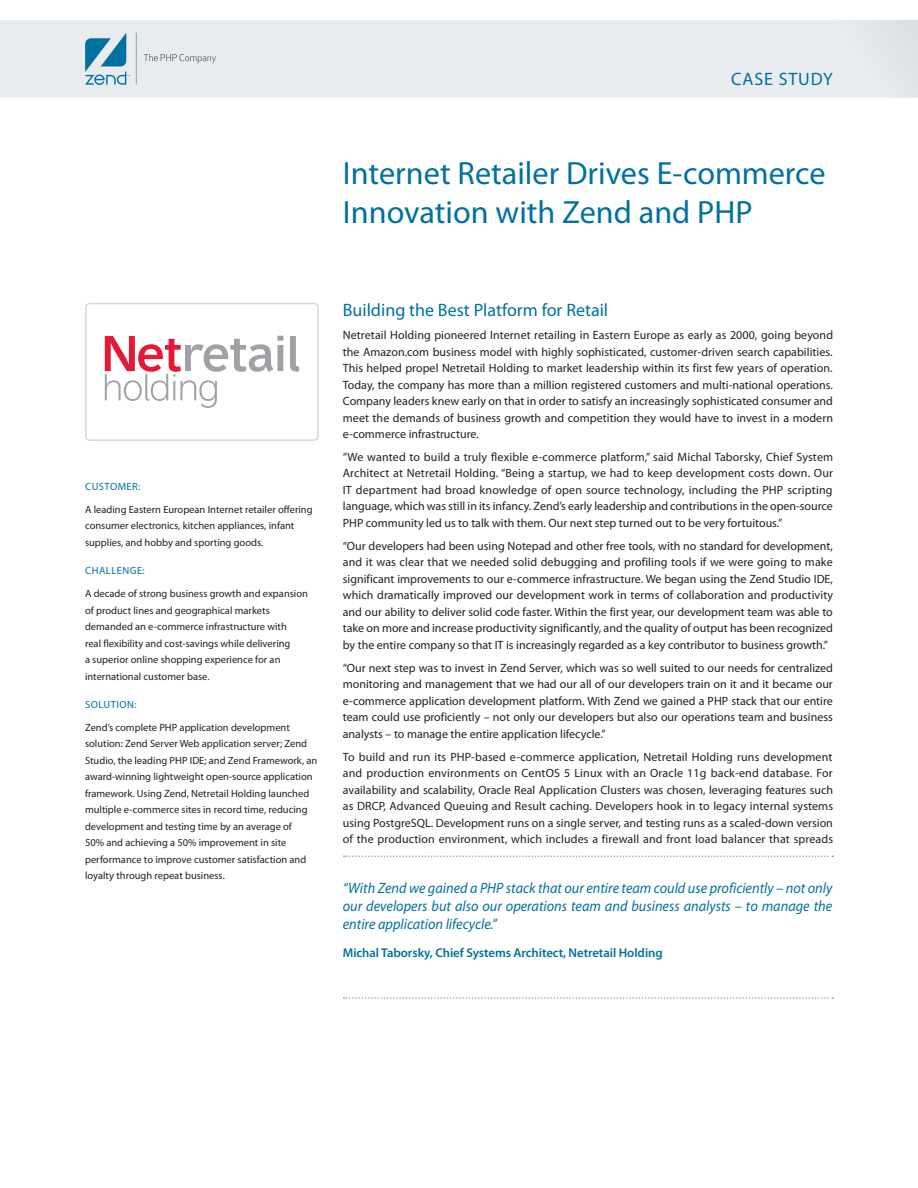
<style>
.page{position:relative;width:918px;height:1188px;background:#fff}
.page>*{position:absolute;margin:0;border:0;box-sizing:border-box;transform-origin:0 0}
.Main_Title{font:32.25px/38.7px "Myriad Pro";color:#01719f}
.Header_2{font:18px "Myriad Pro";color:#01719f}
.Intro_text{font:18px "Myriad Pro";letter-spacing:.05em;color:#01719f}
.t1{font:italic 15px/18px "Myriad Pro";color:#01719f;text-align:justify;scale:.95 1}
.t2{font:600 12.75px "Myriad Pro";letter-spacing:-.005em;color:#01719f}
.BodyText{font:12px/16.5px "Myriad Pro";color:#231f20;text-align:justify}
.Table_text{font:10.5px/16.5px "Myriad Pro";color:#231f20}
.Table_text-title{font:10.5px "Myriad Pro";letter-spacing:.045em;color:#01719f}
</style>
<div class="page">
<div style="left:0;top:20px;width:918px;height:78px;background:#e9ecee"></div>
<svg style="left:85px;top:33px;width:45px;height:52px;background:#83b6cb"></svg>
<hr style="left:136px;top:33px;width:1px;height:52px;background:#93a0aa">
<svg style="left:144px;top:54px;width:72px;height:10px"></svg>
<div style="left:85px;top:303px;width:234px;height:138px;border:2px solid #d4d9dd;border-radius:4px"></div>
<svg style="left:344px;top:855px;width:489px;height:2px"></svg>
<svg style="left:344px;top:997px;width:489px;height:2px"></svg>
<svg style="left:290px;top:336px;width:9px;height:36px"></svg>
<svg style="left:105px;top:336px;width:178px;height:72px"></svg>
<p class="Intro_text" style="left:731px;top:68px;width:103px">CASE STUDY</p>
<p class="Main_Title" style="left:343px;top:154px;width:484px">Internet Retailer Drives E-commerce<br>Innovation with Zend and PHP</p>
<p class="Table_text-title" style="left:85px;top:480px;width:57px">CUSTOMER:</p>
<p class="Table_text" style="left:85px;top:501px;width:229px">A leading Eastern European Internet retailer offering consumer electronics, kitchen appliances, infant supplies, and hobby and sporting goods.</p>
<p class="Table_text-title" style="left:85px;top:564px;width:61px">CHALLENGE:</p>
<p class="Table_text" style="left:85px;top:585px;width:224px">A decade of strong business growth and expansion of product lines and geographical markets demanded an e-commerce infrastructure with<br>real flexibility and cost-savings while delivering<br>a superior online shopping experience for an international customer base.</p>
<p class="Table_text-title" style="left:85px;top:698px;width:53px">SOLUTION:</p>
<p class="Table_text" style="left:85px;top:719px;width:234px">Zend’s complete PHP application development solution: Zend Server Web application server; Zend Studio, the leading PHP IDE; and Zend Framework, an award-winning lightweight open-source application framework. Using Zend, Netretail Holding launched multiple e-commerce sites in record time, reducing development and testing time by an average of<br>50% and achieving a 50% improvement in site performance to improve customer satisfaction and loyalty through repeat business.</p>
<p class="Header_2" style="left:343px;top:299px;width:267px">Building the Best Platform for Retail</p>
<p class="BodyText" style="left:343px;top:327px;width:492px">Netretail Holding pioneered Internet retailing in Eastern Europe as early as 2000, going beyond the Amazon.com business model with highly sophisticated, customer-driven search capabilities.<br>This helped propel Netretail Holding to market leadership within its first few years of operation.<br>Today, the company has more than a million registered customers and multi-national operations.<br>Company leaders knew early on that in order to satisfy an increasingly sophisticated consumer and meet the demands of business growth and competition they would have to invest in a modern e-commerce infrastructure.</p>
<p class="BodyText" style="left:343px;top:449px;width:492px">“We wanted to build a truly flexible e-commerce platform,” said Michal Taborsky, Chief System Architect at Netretail Holding. “Being a startup, we had to keep development costs down. Our IT department had broad knowledge of open source technology, including the PHP scripting language, which was still in its infancy. Zend’s early leadership and contributions in the open-source PHP community led us to talk with them. Our next step turned out to be very fortuitous.”</p>
<p class="BodyText" style="left:343px;top:537px;width:492px">“Our developers had been using Notepad and other free tools, with no standard for development, and it was clear that we needed solid debugging and profiling tools if we were going to make significant improvements to our e-commerce infrastructure. We began using the Zend Studio IDE, which dramatically improved our development work in terms of collaboration and productivity and our ability to deliver solid code faster. Within the first year, our development team was able to take on more and increase productivity significantly, and the quality of output has been recognized by the entire company so that IT is increasingly regarded as a key contributor to business growth.”</p>
<p class="BodyText" style="left:343px;top:659px;width:492px">“Our next step was to invest in Zend Server, which was so well suited to our needs for centralized monitoring and management that we had our all of our developers train on it and it became our e-commerce application development platform. With Zend we gained a PHP stack that our entire team could use proficiently – not only our developers but also our operations team and business analysts – to manage the entire application lifecycle.”</p>
<p class="BodyText" style="left:343px;top:748px;width:492px">To build and run its PHP-based e-commerce application, Netretail Holding runs development and production environments on CentOS 5 Linux with an Oracle 11g back-end database. For availability and scalability, Oracle Real Application Clusters was chosen, leveraging features such as DRCP, Advanced Queuing and Result caching. Developers hook in to legacy internal systems using PostgreSQL. Development runs on a single server, and testing runs as a scaled-down version of the production environment, which includes a firewall and front load balancer that spreads</p>
<p class="t1" style="left:343px;top:878px;width:517px">“With Zend we gained a PHP stack that our entire team could use proficiently – not only our developers but also our operations team and business analysts – to manage the entire application lifecycle.”</p>
<p class="t2" style="left:343px;top:944px;width:321px">Michal Taborsky, Chief Systems Architect, Netretail Holding</p>
</div>
